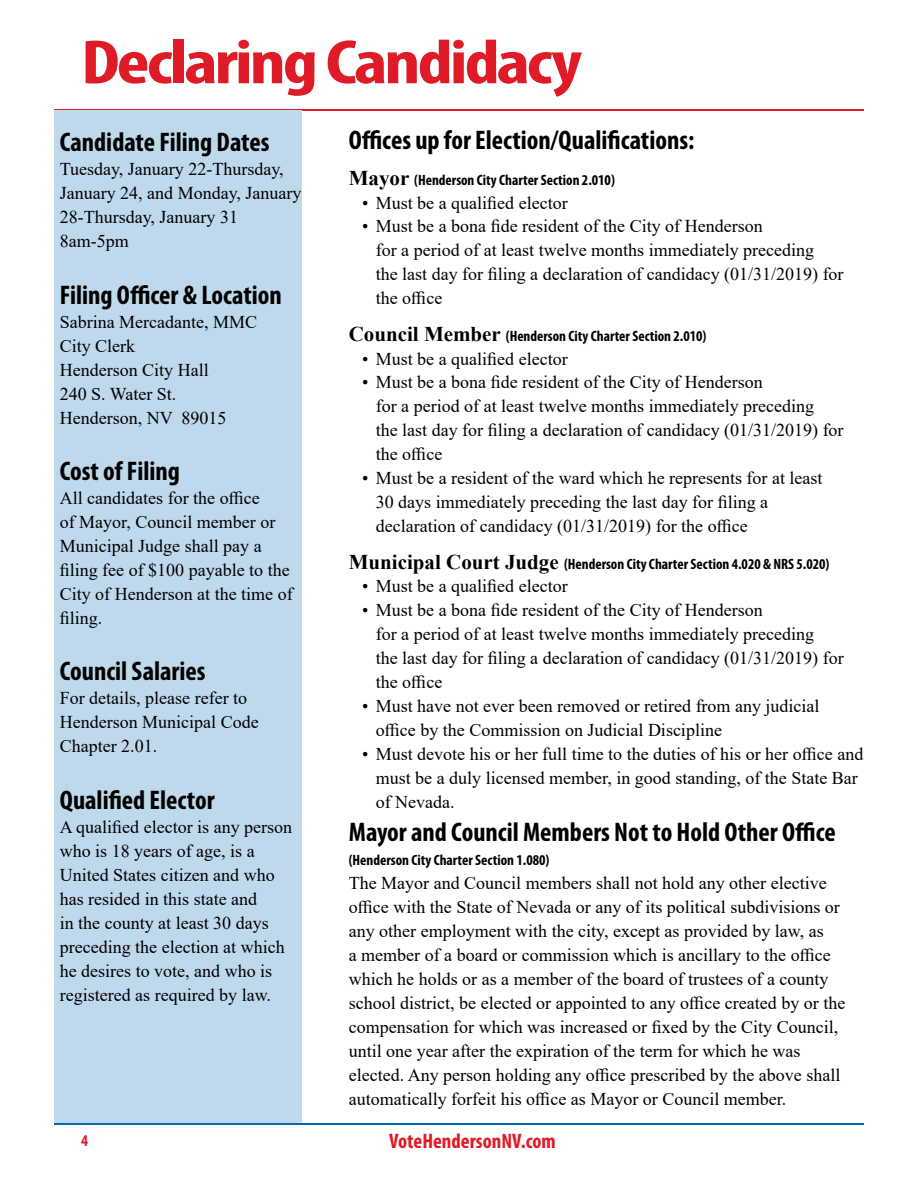
<style>
.page{position:relative;width:918px;height:1188px;background:#fff}
.page>*{position:absolute;margin:0;border:0;box-sizing:border-box;transform-origin:0 0}
.t1{font:700 condensed 63px "Myriad Pro";letter-spacing:-.035em;color:#e01b28;scale:1.25 1}
.t2{font:700 condensed 27px "Myriad Pro";color:#000}
.t3{font:700 condensed 21px "Myriad Pro";color:#e01b28}
.t4{font:18px/24px "Times New Roman";color:#000}
.t5{font:700 condensed 16.5px "Myriad Pro";color:#e01b28}
.t6{font:700 condensed 15px "Myriad Pro";color:#000}
.s1{font-family:"Times New Roman";font-stretch:normal;font-size:21px}
</style>
<div class="page">
<hr style="left:54px;top:109px;width:810px;height:2px;background:#e01b28">
<hr style="left:54px;top:1123px;width:810px;height:2px;background:#0067b1">
<div style="left:54px;top:111px;width:248px;height:1012px;background:#bfd9ec"></div>
<h1 class="t1" style="left:81px;top:23px;width:402px">Declaring Candidacy</h1>
<h2 class="t2" style="left:60px;top:125px;width:211px">Candidate Filing Dates</h2>
<p class="t4" style="left:60px;top:157px;width:243px">Tuesday, January 22-Thursday,<br>January 24, and Monday, January<br>28-Thursday, January 31<br>8am-5pm</p>
<h2 class="t2" style="left:60px;top:278px;width:224px">Filing Officer &amp; Location</h2>
<p class="t4" style="left:60px;top:309px;width:199px">Sabrina Mercadante, MMC<br>City Clerk<br>Henderson City Hall<br>240 S. Water St.<br>Henderson, NV 89015</p>
<h2 class="t2" style="left:60px;top:454px;width:122px">Cost of Filing</h2>
<p class="t4" style="left:60px;top:485px;width:234px">All candidates for the office<br>of Mayor, Council member or<br>Municipal Judge shall pay a filing fee of $100 payable to the<br>City of Henderson at the time of filing.</p>
<h2 class="t2" style="left:60px;top:655px;width:147px">Council Salaries</h2>
<p class="t4" style="left:60px;top:686px;width:200px">For details, please refer to<br>Henderson Municipal Code<br>Chapter 2.01.</p>
<h2 class="t2" style="left:60px;top:783px;width:156px">Qualified Elector</h2>
<p class="t4" style="left:60px;top:814px;width:234px">A qualified elector is any person who is 18 years of age, is a<br>United States citizen and who has resided in this state and<br>in the county at least 30 days preceding the election at which he desires to vote, and who is registered as required by law.</p>
<p class="t5" style="left:81px;top:1131px;width:9px">4</p>
<h2 class="t2" style="left:349px;top:123px;width:347px">Offices up for Election/Qualifications:</h2>
<p class="t6" style="left:349px;top:170px;width:268px"><span class="s1">Mayor</span> (Henderson City Charter Section 2.010)</p>
<p class="t4" style="left:362px;top:190px;width:207px">• Must be a qualified elector</p>
<p class="t4" style="left:376px;top:214px;width:469px;text-indent:-14px">• Must be a bona fide resident of the City of Henderson<br>for a period of at least twelve months immediately preceding<br>the last day for filing a declaration of candidacy (01/31/2019) for the office</p>
<p class="t6" style="left:349px;top:326px;width:359px"><span class="s1">Council Member</span> (Henderson City Charter Section 2.010)</p>
<p class="t4" style="left:362px;top:346px;width:207px">• Must be a qualified elector</p>
<p class="t4" style="left:376px;top:370px;width:469px;text-indent:-14px">• Must be a bona fide resident of the City of Henderson<br>for a period of at least twelve months immediately preceding<br>the last day for filing a declaration of candidacy (01/31/2019) for the office</p>
<p class="t4" style="left:376px;top:466px;width:448px;text-indent:-14px">• Must be a resident of the ward which he represents for at least<br>30 days immediately preceding the last day for filing a declaration of candidacy (01/31/2019) for the office</p>
<p class="t6" style="left:349px;top:554px;width:482px"><span class="s1">Municipal Court Judge</span> (Henderson City Charter Section 4.020 &amp; NRS 5.020)</p>
<p class="t4" style="left:362px;top:574px;width:207px">• Must be a qualified elector</p>
<p class="t4" style="left:376px;top:598px;width:469px;text-indent:-14px">• Must be a bona fide resident of the City of Henderson<br>for a period of at least twelve months immediately preceding<br>the last day for filing a declaration of candidacy (01/31/2019) for the office</p>
<p class="t4" style="left:376px;top:694px;width:445px;text-indent:-14px">• Must have not ever been removed or retired from any judicial office by the Commission on Judicial Discipline</p>
<p class="t4" style="left:376px;top:742px;width:489px;text-indent:-14px">• Must devote his or her full time to the duties of his or her office and must be a duly licensed member, in good standing, of the State Bar of Nevada.</p>
<h2 class="t2" style="left:349px;top:815px;width:489px">Mayor and Council Members Not to Hold Other Office</h2>
<p class="t6" style="left:349px;top:851px;width:202px">(Henderson City Charter Section 1.080)</p>
<p class="t4" style="left:349px;top:870px;width:498px">The Mayor and Council members shall not hold any other elective office with the State of Nevada or any of its political subdivisions or any other employment with the city, except as provided by law, as<br>a member of a board or commission which is ancillary to the office which he holds or as a member of the board of trustees of a county school district, be elected or appointed to any office created by or the compensation for which was increased or fixed by the City Council, until one year after the expiration of the term for which he was elected. Any person holding any office prescribed by the above shall automatically forfeit his office as Mayor or Council member.</p>
<p class="t3" style="left:389px;top:1128px;width:168px">VoteHendersonNV.com</p>
</div>
